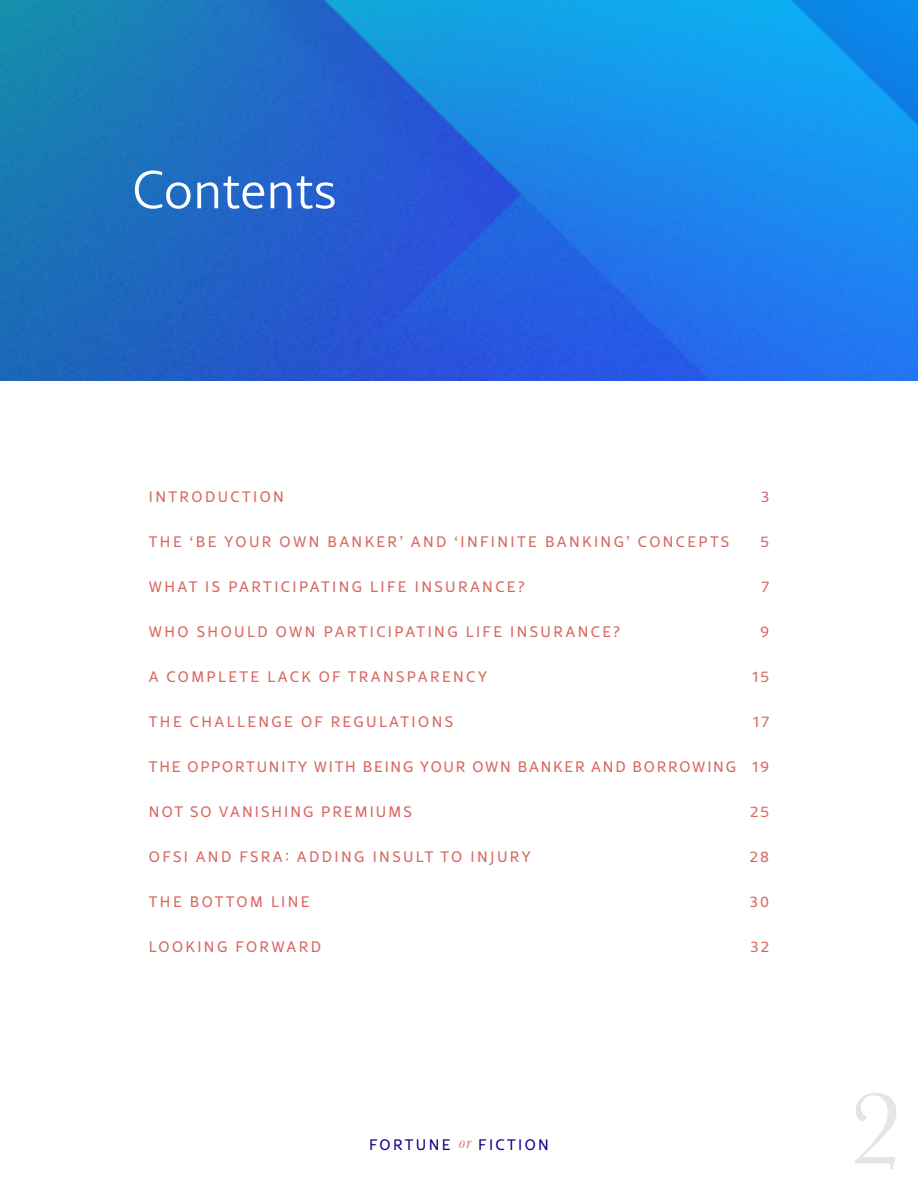
<style>
.page{position:relative;width:918px;height:1188px;background:#fff}
.page>*{position:absolute;margin:0;border:0;box-sizing:border-box;transform-origin:0 0}
.t1{font:108px "Baskerville";color:#e5e5e5}
.t2{font:300 52.5px "Rival Sans";color:#fff}
.t3{font:15px "Rival Sans";letter-spacing:.16em;color:#d86861}
.t4{font:15px "Rival Sans";letter-spacing:.12em;color:#d86861}
.t5{font:15px "Rival Sans";letter-spacing:.14em;color:#d86861}
.t6{font:15px "Rival Sans";letter-spacing:.16em;color:#15008b}
.s1{font-family:"Baskerville";font-style:italic;font-size:18px;color:#d86861}
</style>
<div class="page">
<img style="left:0;top:0;width:918px;height:381px">
<h2 class="t2" style="left:132px;top:153px;width:206px">Contents</h2>
<p class="t3" style="left:149px;top:486px;width:137px">INTRODUCTION</p>
<p class="t3" style="left:761px;top:486px;width:10px">3</p>
<p class="t3" style="left:149px;top:531px;width:582px">THE ‘BE YOUR OWN BANKER’ AND ‘INFINITE BANKING’ CONCEPTS</p>
<p class="t3" style="left:761px;top:531px;width:10px">5</p>
<p class="t3" style="left:149px;top:576px;width:377px">WHAT IS PARTICIPATING LIFE INSURANCE?</p>
<p class="t3" style="left:761px;top:576px;width:9px">7</p>
<p class="t3" style="left:149px;top:621px;width:473px">WHO SHOULD OWN PARTICIPATING LIFE INSURANCE?</p>
<p class="t3" style="left:761px;top:621px;width:10px">9</p>
<p class="t3" style="left:149px;top:666px;width:340px">A COMPLETE LACK OF TRANSPARENCY</p>
<p class="t3" style="left:753px;top:666px;width:18px">15</p>
<p class="t3" style="left:149px;top:711px;width:306px">THE CHALLENGE OF REGULATIONS</p>
<p class="t3" style="left:753px;top:711px;width:17px">17</p>
<p class="t4" style="left:149px;top:756px;width:622px">THE OPPORTUNITY WITH BEING YOUR OWN BANKER AND BORROWING 19</p>
<p class="t5" style="left:149px;top:801px;width:264px">NOT SO VANISHING PREMIUMS</p>
<p class="t3" style="left:750px;top:801px;width:21px">25</p>
<p class="t3" style="left:149px;top:846px;width:384px">OFSI AND FSRA: ADDING INSULT TO INJURY</p>
<p class="t3" style="left:750px;top:846px;width:21px">28</p>
<p class="t3" style="left:149px;top:891px;width:162px">THE BOTTOM LINE</p>
<p class="t3" style="left:750px;top:891px;width:21px">30</p>
<p class="t3" style="left:149px;top:936px;width:174px">LOOKING FORWARD</p>
<p class="t3" style="left:751px;top:936px;width:20px">32</p>
<p class="t6" style="left:369px;top:1134px;width:181px">FORTUNE <span class="s1">or</span> FICTION</p>
<h1 class="t1" style="left:849px;top:1060px;width:55px">2</h1>
</div>
